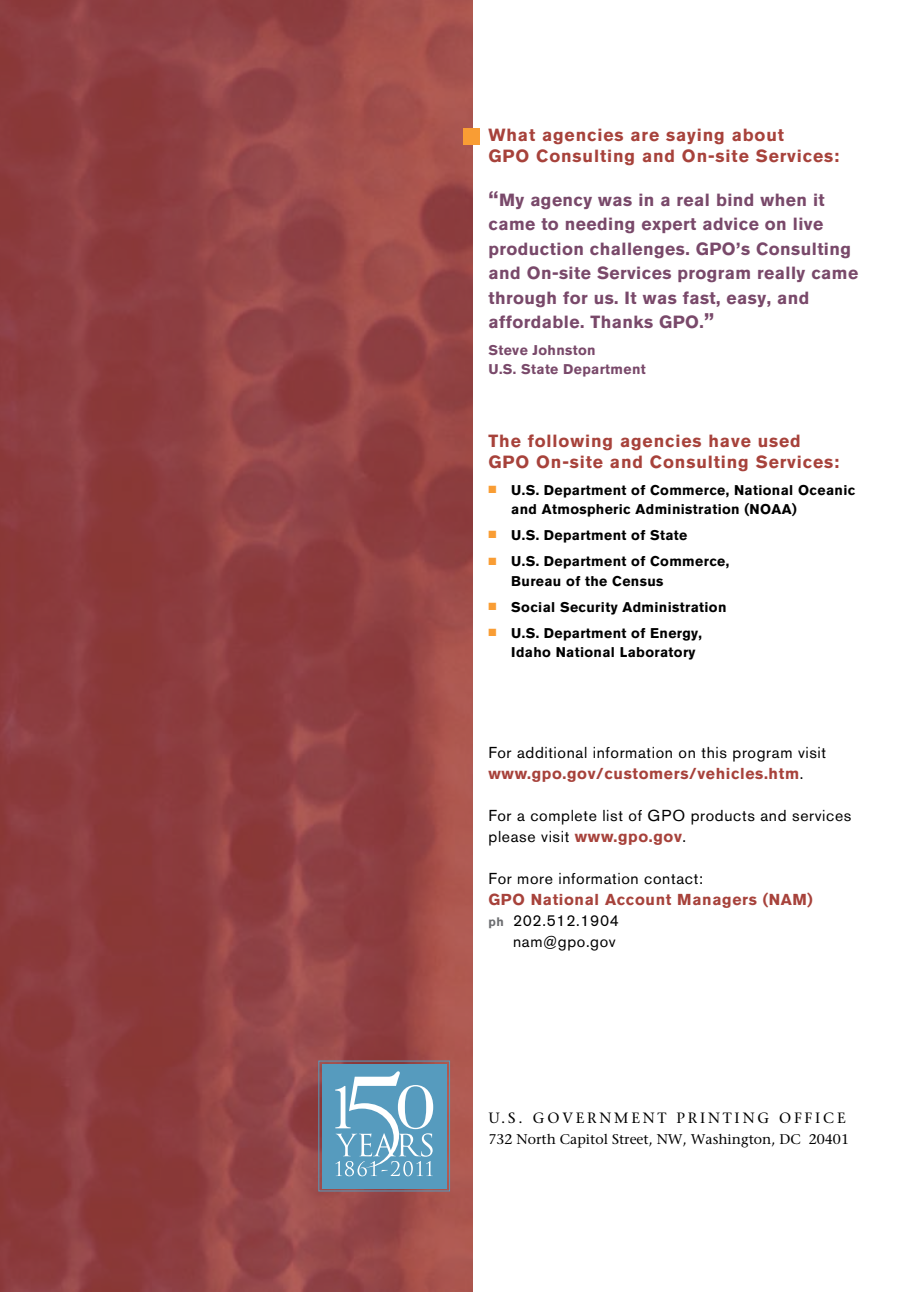
<style>
.page{position:relative;width:914px;height:1292px;background:#fff}
.page>*{position:absolute;margin:0;border:0;box-sizing:border-box;transform-origin:0 0}
.t1{font:700 17.5px/24.5px "Akzidenz Grotesk BE";letter-spacing:.025em;color:#79496a}
.t2{font:700 17.5px/21px "Akzidenz Grotesk BE";letter-spacing:.05em;color:#a7423b}
.t3{font:15.75px/21px "Akzidenz Grotesk BE";letter-spacing:.04em;color:#000}
.t4{font:700 15.75px "Akzidenz Grotesk BE";letter-spacing:.04em;color:#a7423b}
.t5{font:14.88px "Stone Serif";letter-spacing:.19em;color:#000}
.t6{font:700 14px/19.2px "Akzidenz Grotesk BE";letter-spacing:.025em;color:#000}
.t7{font:14px "Stone Serif";color:#000}
.t8{font:700 14px/19.2px "Akzidenz Grotesk BE";letter-spacing:.025em;color:#79496a}
.s1{font-size:21px}
.s2{color:#f99d34}
.s3{font-weight:700;color:#a7423b}
.s4{font-weight:700;font-size:12.25px;color:#6d6e71}
</style>
<div class="page">
<img style="left:0;top:0;width:472px;height:1292px">
<div style="left:463px;top:129px;width:16px;height:16px;background:#f99d34"></div>
<div style="left:319px;top:1061px;width:130px;height:130px;border:1px solid #569bbe"></div>
<div style="left:322px;top:1063px;width:124px;height:125px;background:#569bbe"></div>
<svg style="left:335px;top:1071px;width:98px;height:105px"></svg>
<p class="t2" style="left:488px;top:124px;width:352px">What agencies are saying about<br>GPO Consulting and On-site Services:</p>
<p class="t1" style="left:488px;top:187px;width:371px"><span class="s1">“</span>My agency was in a real bind when it came to needing expert advice on live production challenges. GPO’s Consulting and On-site Services program really came through for us. It was fast, easy, and affordable. Thanks GPO.<span class="s1">”</span></p>
<p class="t8" style="left:488px;top:340px;width:159px">Steve Johnston<br>U.S. State Department</p>
<p class="t2" style="left:488px;top:431px;width:352px">The following agencies have used<br>GPO On-site and Consulting Services:</p>
<p class="t6" style="left:511px;top:480px;width:345px;text-indent:-23px"><span class="s2">■</span> U.S. Department of Commerce, National Oceanic and Atmospheric Administration (NOAA)</p>
<p class="t6" style="left:488px;top:525px;width:200px"><span class="s2">■</span> U.S. Department of State</p>
<p class="t6" style="left:511px;top:552px;width:219px;text-indent:-23px"><span class="s2">■</span> U.S. Department of Commerce,<br>Bureau of the Census</p>
<p class="t6" style="left:488px;top:597px;width:239px"><span class="s2">■</span> Social Security Administration</p>
<p class="t6" style="left:511px;top:623px;width:192px;text-indent:-23px"><span class="s2">■</span> U.S. Department of Energy,<br>Idaho National Laboratory</p>
<p class="t3" style="left:488px;top:742px;width:339px">For additional information on this program visit <span class="s3">www.gpo.gov/customers/vehicles.htm</span>.</p>
<p class="t3" style="left:488px;top:805px;width:364px">For a complete list of GPO products and services please visit <span class="s3">www.gpo.gov</span>.</p>
<p class="t3" style="left:488px;top:868px;width:216px">For more information contact:</p>
<p class="t4" style="left:488px;top:890px;width:326px">GPO National Account Managers (NAM)</p>
<p class="t3" style="left:488px;top:910px;width:132px"><span class="s4">ph</span> 202.512.1904</p>
<p class="t3" style="left:513px;top:931px;width:104px">nam@gpo.gov</p>
<p class="t5" style="left:488px;top:1108px;width:358px">U.S. GOVER NMENT PR INT ING OFFICE</p>
<p class="t7" style="left:488px;top:1130px;width:362px">732 NORTH CAPITOL STREET, NW, WASHINGTON, DC 20401</p>
</div>
